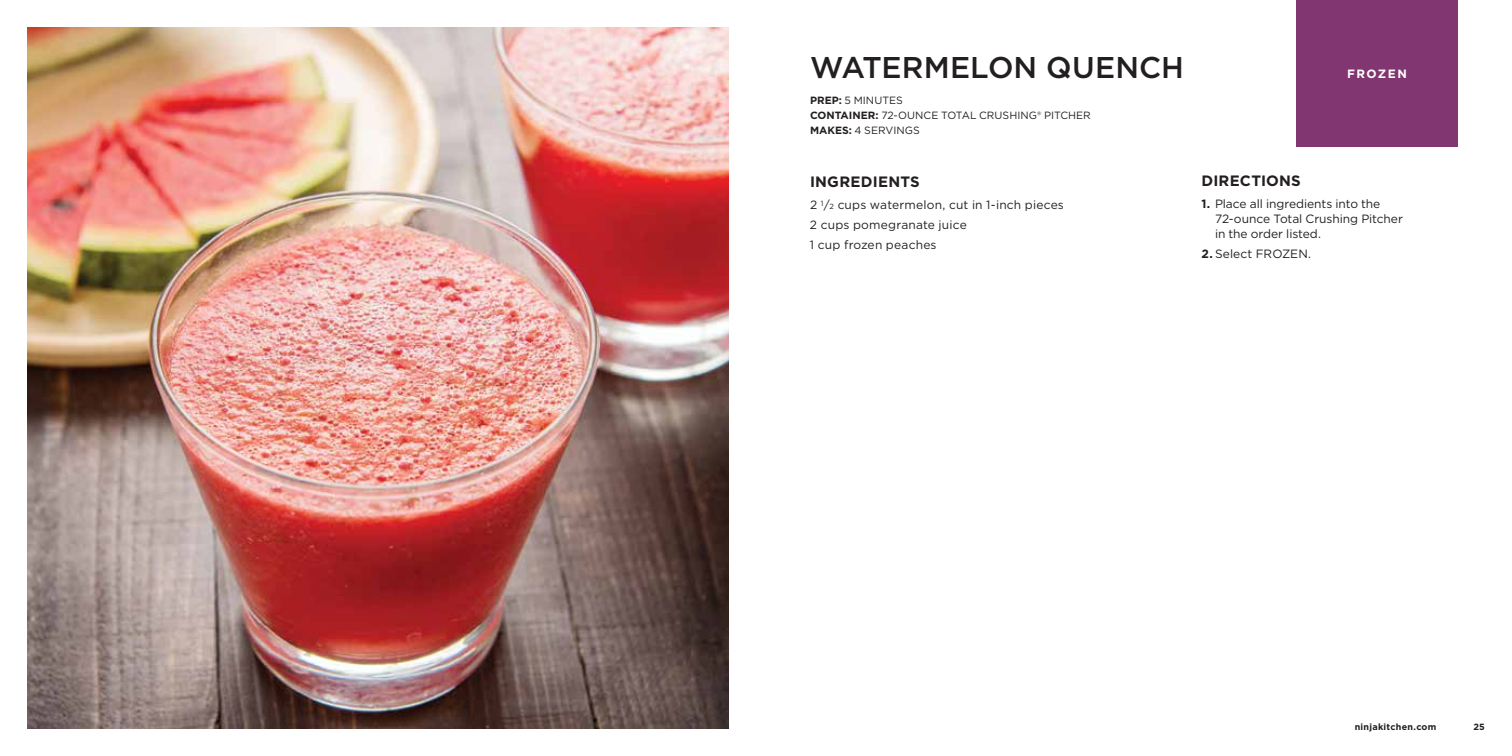
<style>
.page{position:relative;width:1512px;height:756px;background:#fff}
.page>*{position:absolute;margin:0;border:0;box-sizing:border-box;transform-origin:0 0}
.t1{font:500 30px "Gotham";letter-spacing:.005em;color:#231f20}
.t2{font:700 15px "Gotham";letter-spacing:.015em;color:#231f20}
.t3{font:12px/15px "Gotham";color:#231f20}
.t4{font:700 12px "Gotham";letter-spacing:.12em;color:#fff}
.t5{font:10.5px/14.7px "Gotham";letter-spacing:.005em;color:#231f20}
.t6{font:700 9px "Gotham";letter-spacing:.03em;color:#231f20}
.s1{font-weight:700}
.s2{font-size:7.5px}
</style>
<div class="page">
<img style="left:27px;top:27px;width:702px;height:702px">
<div style="left:1296px;top:0;width:162px;height:147px;background:#813671"></div>
<h1 class="t1" style="left:810px;top:48px;width:376px">WATERMELON QUENCH</h1>
<p class="t5" style="left:810px;top:93px;width:282px"><span class="s1">PREP:</span> 5 MINUTES<br><span class="s1">CONTAINER:</span> 72-OUNCE TOTAL CRUSHING® PITCHER<br><span class="s1">MAKES:</span> 4 SERVINGS</p>
<p class="t2" style="left:810px;top:172px;width:111px">INGREDIENTS</p>
<p class="t3" style="left:810px;top:194px;width:255px;line-height:20.4px">2 <sup>1</sup>/<span class="s2">2</span> cups watermelon, cut in 1-inch pieces<br>2 cups pomegranate juice<br>1 cup frozen peaches</p>
<p class="t4" style="left:1347px;top:66px;width:61px">FROZEN</p>
<p class="t2" style="left:1202px;top:171px;width:101px">DIRECTIONS</p>
<p class="t3" style="left:1215px;top:196px;width:189px;text-indent:-14px"><span class="s1">1.</span> Place all ingredients into the<br>72-ounce Total Crushing Pitcher in the order listed.</p>
<p class="t3" style="left:1202px;top:246px;width:111px"><span class="s1">2.</span> Select FROZEN.</p>
<p class="t6" style="left:1355px;top:721px;width:83px">ninjakitchen.com</p>
<p class="t6" style="left:1473px;top:721px;width:13px">25</p>
</div>
